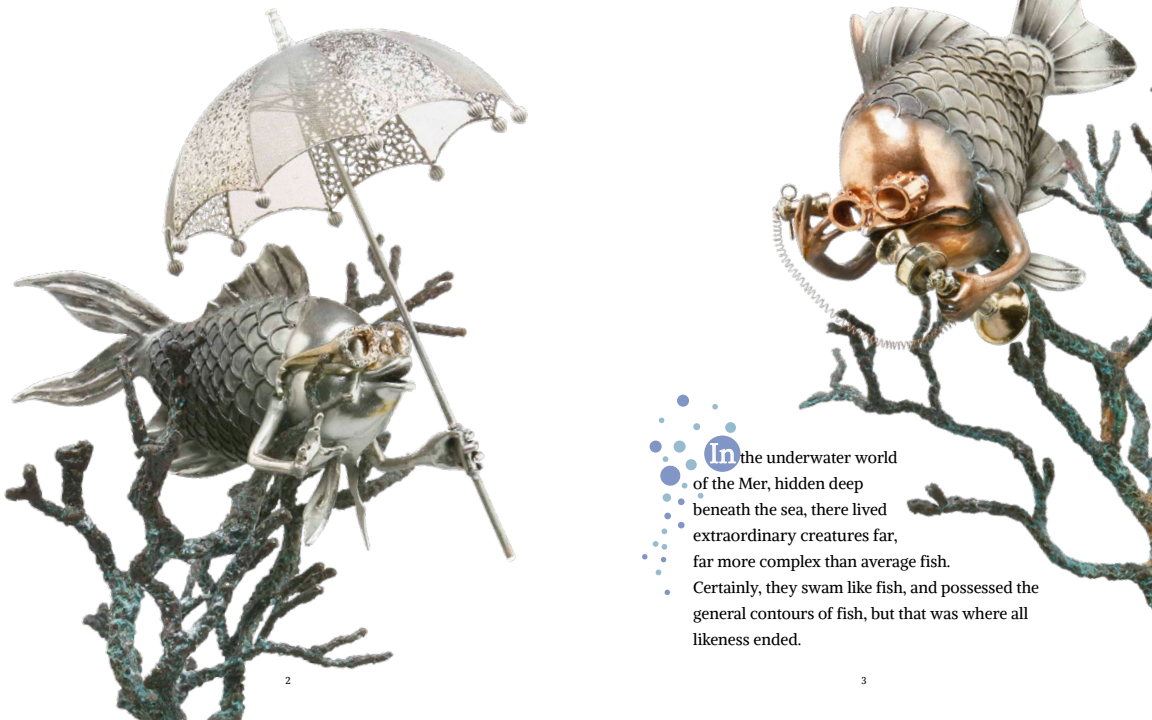
<style>
.page{position:relative;width:1152px;height:720px;background:#fff}
.page>*{position:absolute;margin:0;border:0;box-sizing:border-box;transform-origin:0 0}
.t1{font:16.5px "Alike";color:#000}
.t2{font:16px/26px "Alike";color:#000}
.t3{font:10px "Alike";color:#000}
.s1{font-family:"Ovo";font-size:29px;color:#fff}
</style>
<div class="page">
<img style="left:4px;top:8px;width:524px;height:712px">
<svg style="left:659px;top:418px;width:4px;height:5px"></svg>
<svg style="left:656px;top:570px;width:5px;height:5px"></svg>
<div style="left:650px;top:441px;width:12px;height:12px;background:#8196c5;border-radius:50%"></div>
<svg style="left:660px;top:466px;width:20px;height:20px"></svg>
<svg style="left:642px;top:541px;width:21px;height:21px"></svg>
<img style="left:663px;top:0;width:489px;height:610px">
<p class="t2" style="left:693px;top:444px;width:206px;text-indent:16px"><span class="s1">In</span> the underwater world of the Mer, hidden deep beneath the sea, there lived</p>
<p class="t1" style="left:693px;top:525px;width:206px">extraordinary creatures far,</p>
<p class="t2" style="left:693px;top:548px;width:347px">far more complex than average fish.<br>Certainly, they swam like fish, and possessed the general contours of fish, but that was where all likeness ended.</p>
<p class="t3" style="left:285px;top:674px;width:7px">2</p>
<p class="t3" style="left:861px;top:674px;width:7px">3</p>
</div>
